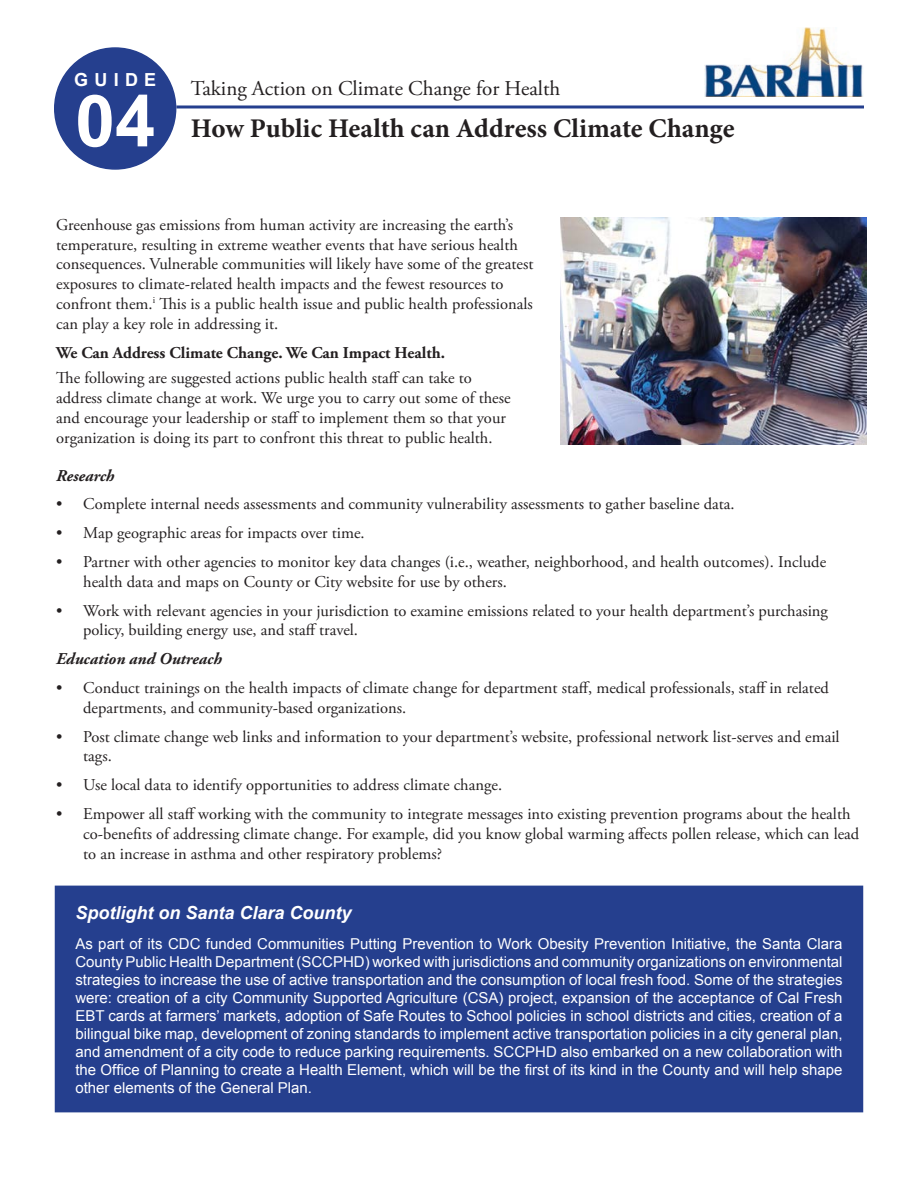
<style>
.page{position:relative;width:918px;height:1188px;background:#fff}
.page>*{position:absolute;margin:0;border:0;box-sizing:border-box;transform-origin:0 0}
.t1{font:700 72px "Arial";color:#fff}
.t2{font:700 27px "Minion Pro";color:#231f20}
.t3{font:21px "Adobe Garamond Pro";color:#231f20}
.t4{font:italic 700 18px "Arial";color:#fff}
.t5{font:700 18px "Arial";letter-spacing:.35em;color:#fff}
.t6{font:16.5px/19.8px "Adobe Garamond Pro";color:#231f20}
.t7{font:700 16.5px "Adobe Garamond Pro";color:#231f20}
.t8{font:italic 700 16.5px "Adobe Garamond Pro";color:#231f20}
.t9{font:15px/18px "Arial";color:#fff;text-align:justify}
</style>
<div class="page">
<hr style="left:176px;top:105px;width:688px;height:3px;background:#253f8e">
<img style="left:704px;top:27px;width:159px;height:70px">
<div style="left:55px;top:48px;width:121px;height:121px;background:#253f8e;border-radius:50%"></div>
<div style="left:54px;top:47px;width:122px;height:123px;border:2px solid #253f8e;border-radius:50%"></div>
<div style="left:55px;top:886px;width:808px;height:226px;background:#253f8e"></div>
<img style="left:560px;top:218px;width:306px;height:227px">
<p class="t5" style="left:74px;top:67px;width:84px">GUIDE</p>
<h1 class="t1" style="left:75px;top:73px;width:82px">04</h1>
<p class="t3" style="left:191px;top:76px;width:371px">Taking Action on Climate Change for Health</p>
<h2 class="t2" style="left:191px;top:109px;width:545px">How Public Health can Address Climate Change</h2>
<p class="t6" style="left:56px;top:215px;width:479px">Greenhouse gas emissions from human activity are increasing the earth’s temperature, resulting in extreme weather events that have serious health consequences. Vulnerable communities will likely have some of the greatest exposures to climate‐related health impacts and the fewest resources to confront them.<sup>i</sup> This is a public health issue and public health professionals can play a key role in addressing it.</p>
<p class="t7" style="left:56px;top:343px;width:390px">We Can Address Climate Change. We Can Impact Health.</p>
<p class="t6" style="left:56px;top:369px;width:456px">The following are suggested actions public health staff can take to address climate change at work. We urge you to carry out some of these and encourage your leadership or staff to implement them so that your organization is doing its part to confront this threat to public health.</p>
<p class="t8" style="left:56px;top:466px;width:60px">Research</p>
<p class="t6" style="left:56px;top:495px;width:680px">• Complete internal needs assessments and community vulnerability assessments to gather baseline data.</p>
<p class="t6" style="left:56px;top:524px;width:310px">• Map geographic areas for impacts over time.</p>
<p class="t6" style="left:83px;top:552px;width:744px;text-indent:-27px">• Partner with other agencies to monitor key data changes (i.e., weather, neighborhood, and health outcomes). Include health data and maps on County or City website for use by others.</p>
<p class="t6" style="left:83px;top:601px;width:746px;text-indent:-27px">• Work with relevant agencies in your jurisdiction to examine emissions related to your health department’s purchasing policy, building energy use, and staff travel.</p>
<p class="t8" style="left:56px;top:649px;width:167px">Education and Outreach</p>
<p class="t6" style="left:83px;top:678px;width:747px;text-indent:-27px">• Conduct trainings on the health impacts of climate change for department staff, medical professionals, staff in related departments, and community-based organizations.</p>
<p class="t6" style="left:83px;top:727px;width:758px;text-indent:-27px">• Post climate change web links and information to your department’s website, professional network list-serves and email tags.</p>
<p class="t6" style="left:56px;top:776px;width:447px">• Use local data to identify opportunities to address climate change.</p>
<p class="t6" style="left:83px;top:804px;width:778px;text-indent:-27px">• Empower all staff working with the community to integrate messages into existing prevention programs about the health co-benefits of addressing climate change. For example, did you know global warming affects pollen release, which can lead to an increase in asthma and other respiratory problems?</p>
<p class="t4" style="left:75px;top:900px;width:278px">Spotlight on Santa Clara County</p>
<p class="t9" style="left:75px;top:934px;width:769px">As part of its CDC funded Communities Putting Prevention to Work Obesity Prevention Initiative, the Santa Clara County Public Health Department (SCCPHD) worked with jurisdictions and community organizations on environmental strategies to increase the use of active transportation and the consumption of local fresh food. Some of the strategies were: creation of a city Community Supported Agriculture (CSA) project, expansion of the acceptance of Cal Fresh EBT cards at farmers’ markets, adoption of Safe Routes to School policies in school districts and cities, creation of a bilingual bike map, development of zoning standards to implement active transportation policies in a city general plan, and amendment of a city code to reduce parking requirements. SCCPHD also embarked on a new collaboration with the Office of Planning to create a Health Element, which will be the first of its kind in the County and will help shape other elements of the General Plan.</p>
</div>
